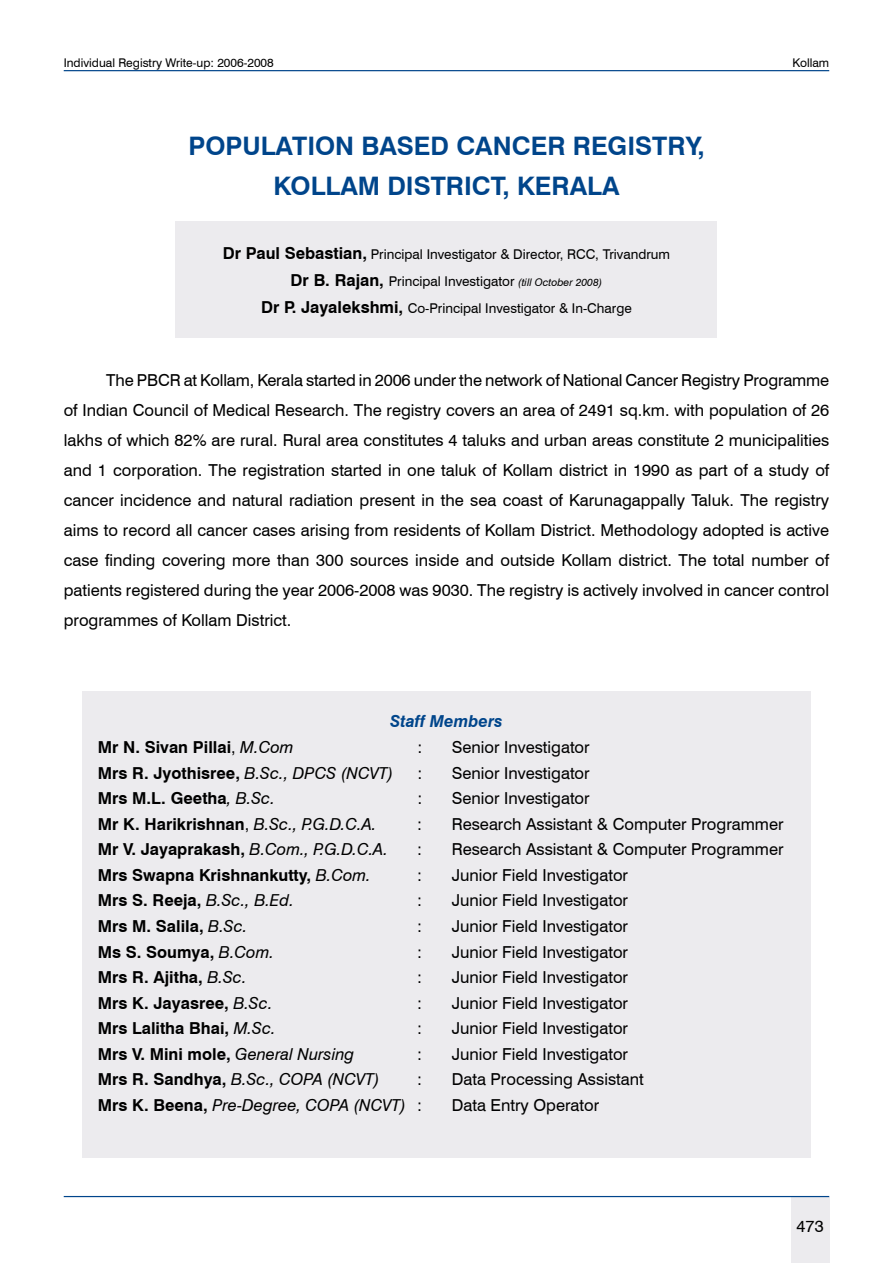
<style>
.page{position:relative;width:893px;height:1263px;background:#fff}
.page>*{position:absolute;margin:0;border:0;box-sizing:border-box;transform-origin:0 0}
.t1{font:700 25.5px/39.2px "Swiss 721 BT";color:#00458b;text-align:center}
.t2{font:16.5px/30px "Swiss 721 BT";color:#000;text-align:justify}
.t3{font:700 16.5px "Swiss 721 BT";color:#000}
.t4{font:italic 16.5px "Swiss 721 BT";color:#000}
.t5{font:italic 700 16.5px "Swiss 721 BT";color:#00458b}
.t6{font:13.5px/27px "Swiss 721 BT";color:#000;text-align:center}
.t7{font:12px "Swiss 721 BT";color:#000}
.s1{font-weight:700;font-size:16.5px}
.s2{font-style:italic;font-size:10.5px}
.s3{font-weight:400}
.s4{font-weight:400;font-style:italic}
.s5{font-weight:700;font-style:normal}
.s6{font-style:normal}
</style>
<div class="page">
<hr style="left:64px;top:70px;width:765px;height:1px;background:#00458b">
<div style="left:791px;top:1197px;width:38px;height:66px;background:#ecebee"></div>
<hr style="left:64px;top:1196px;width:765px;height:1px;background:#00458b">
<div style="left:176px;top:221px;width:541px;height:117px;background:#ecebee"></div>
<div style="left:82px;top:691px;width:729px;height:466px;background:#ecebee"></div>
<p class="t7" style="left:64px;top:55px;width:212px">Individual Registry Write-up: 2006-2008</p>
<p class="t7" style="left:793px;top:55px;width:38px">Kollam</p>
<h1 class="t1" style="left:188px;top:127px;width:518px">POPULATION BASED CANCER REGISTRY,<br>KOLLAM DISTRICT, KERALA</h1>
<p class="t6" style="left:223px;top:240px;width:449px"><span class="s1">Dr Paul Sebastian,</span> Principal Investigator &amp; Director, RCC, Trivandrum<br><span class="s1">Dr B. Rajan,</span> Principal Investigator <span class="s2">(till October 2008)<br></span><span class="s1">Dr P. Jayalekshmi,</span> Co-Principal Investigator &amp; In-Charge</p>
<p class="t2" style="left:64px;top:365px;width:767px;text-indent:43px">The PBCR at Kollam, Kerala started in 2006 under the network of National Cancer Registry Programme of Indian Council of Medical Research. The registry covers an area of 2491 sq.km. with population of 26 lakhs of which 82% are rural. Rural area constitutes 4 taluks and urban areas constitute 2 municipalities and 1 corporation. The registration started in one taluk of Kollam district in 1990 as part of a study of cancer incidence and natural radiation present in the sea coast of Karunagappally Taluk. The registry aims to record all cancer cases arising from residents of Kollam District. Methodology adopted is active case finding covering more than 300 sources inside and outside Kollam district. The total number of patients registered during the year 2006-2008 was 9030. The registry is actively involved in cancer control programmes of Kollam District.</p>
<p class="t5" style="left:390px;top:711px;width:114px">Staff Members</p>
<p class="t3" style="left:98px;top:737px;width:197px">Mr N. Sivan Pillai<span class="s3">,</span> <span class="s4">M.Com</span></p>
<p class="t2" style="left:417px;top:732px;width:6px">:</p>
<p class="t2" style="left:452px;top:732px;width:139px">Senior Investigator</p>
<p class="t3" style="left:98px;top:763px;width:297px">Mrs R. Jyothisree, <span class="s4">B.Sc., DPCS (NCVT)</span></p>
<p class="t2" style="left:417px;top:757px;width:6px">:</p>
<p class="t2" style="left:452px;top:757px;width:139px">Senior Investigator</p>
<p class="t3" style="left:98px;top:788px;width:179px">Mrs M.L. Geetha<span class="s4">, B.Sc.</span></p>
<p class="t2" style="left:417px;top:783px;width:6px">:</p>
<p class="t2" style="left:452px;top:783px;width:139px">Senior Investigator</p>
<p class="t3" style="left:98px;top:814px;width:280px">Mr K. Harikrishnan<span class="s3">,</span> <span class="s4">B.Sc., P.G.D.C.A.</span></p>
<p class="t2" style="left:417px;top:809px;width:6px">:</p>
<p class="t2" style="left:452px;top:809px;width:333px">Research Assistant &amp; Computer Programmer</p>
<p class="t4" style="left:98px;top:839px;width:292px"><span class="s5">Mr V. Jayaprakash,</span> B.Com., P.G.D.C.A.</p>
<p class="t2" style="left:417px;top:834px;width:6px">:</p>
<p class="t2" style="left:452px;top:834px;width:333px">Research Assistant &amp; Computer Programmer</p>
<p class="t3" style="left:98px;top:865px;width:274px">Mrs Swapna Krishnankutty, <span class="s4">B.Com.</span></p>
<p class="t2" style="left:417px;top:860px;width:6px">:</p>
<p class="t2" style="left:452px;top:860px;width:178px">Junior Field Investigator</p>
<p class="t3" style="left:98px;top:890px;width:198px">Mrs S. Reeja, <span class="s4">B.Sc., B.Ed.</span></p>
<p class="t2" style="left:417px;top:885px;width:6px">:</p>
<p class="t2" style="left:452px;top:885px;width:178px">Junior Field Investigator</p>
<p class="t3" style="left:98px;top:916px;width:151px">Mrs M. Salila, <span class="s4">B.Sc.</span></p>
<p class="t2" style="left:417px;top:911px;width:6px">:</p>
<p class="t2" style="left:452px;top:911px;width:178px">Junior Field Investigator</p>
<p class="t3" style="left:98px;top:942px;width:178px">Ms S. Soumya, <span class="s4">B.Com.</span></p>
<p class="t2" style="left:417px;top:936px;width:6px">:</p>
<p class="t2" style="left:452px;top:936px;width:178px">Junior Field Investigator</p>
<p class="t3" style="left:98px;top:967px;width:150px">Mrs R. Ajitha, <span class="s4">B.Sc.</span></p>
<p class="t2" style="left:417px;top:962px;width:6px">:</p>
<p class="t2" style="left:452px;top:962px;width:178px">Junior Field Investigator</p>
<p class="t3" style="left:98px;top:993px;width:176px">Mrs K. Jayasree, <span class="s4">B.Sc.</span></p>
<p class="t2" style="left:417px;top:988px;width:6px">:</p>
<p class="t2" style="left:452px;top:988px;width:178px">Junior Field Investigator</p>
<p class="t3" style="left:98px;top:1018px;width:179px">Mrs Lalitha Bhai, <span class="s4">M.Sc.</span></p>
<p class="t2" style="left:417px;top:1013px;width:6px">:</p>
<p class="t2" style="left:452px;top:1013px;width:178px">Junior Field Investigator</p>
<p class="t3" style="left:98px;top:1044px;width:258px">Mrs V. Mini mole, <span class="s4">General Nursing</span></p>
<p class="t2" style="left:417px;top:1039px;width:6px">:</p>
<p class="t2" style="left:452px;top:1039px;width:178px">Junior Field Investigator</p>
<p class="t4" style="left:98px;top:1069px;width:283px"><span class="s5">Mrs R. Sandhya,</span> B.Sc., COPA (NCVT)</p>
<p class="t2" style="left:417px;top:1064px;width:6px">:</p>
<p class="t2" style="left:452px;top:1064px;width:193px">Data Processing Assistant</p>
<p class="t4" style="left:98px;top:1095px;width:326px"><span class="s5">Mrs K. Beena,</span> Pre-Degree, COPA (NCVT) <span class="s6">:</span></p>
<p class="t2" style="left:452px;top:1090px;width:149px">Data Entry Operator</p>
<p class="t2" style="left:797px;top:1211px;width:29px">473</p>
</div>
